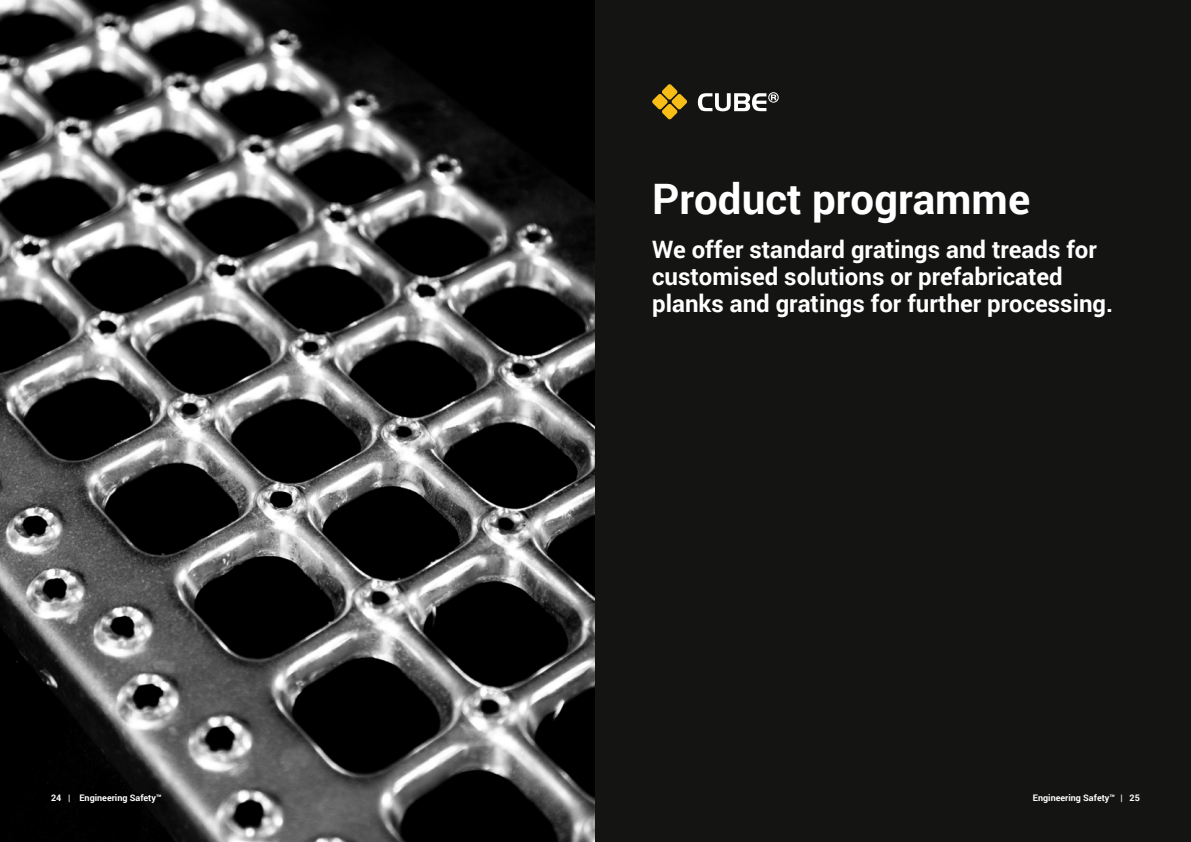
<style>
.page{position:relative;width:1191px;height:842px;background:#fff}
.page>*{position:absolute;margin:0;border:0;box-sizing:border-box;transform-origin:0 0}
.t1{font:700 42px "Roboto";color:#fff}
.t2{font:700 24px/27px "Roboto";color:#fff}
.t3{font:700 9px "Roboto";color:#fff}
</style>
<div class="page">
<img style="left:0;top:0;width:595px;height:842px">
<div style="left:595px;top:0;width:596px;height:842px;background:#141413"></div>
<svg style="left:698px;top:92px;width:80px;height:19px"></svg>
<svg style="left:652px;top:84px;width:35px;height:35px"></svg>
<h1 class="t1" style="left:652px;top:170px;width:379px">Product programme</h1>
<p class="t2" style="left:652px;top:235px;width:462px">We offer standard gratings and treads for customised solutions or prefabricated planks and gratings for further processing.</p>
<p class="t3" style="left:51px;top:792px;width:112px">24 | Engineering Safety™</p>
<p class="t3" style="left:1033px;top:792px;width:108px">Engineering Safety™ | 25</p>
</div>
